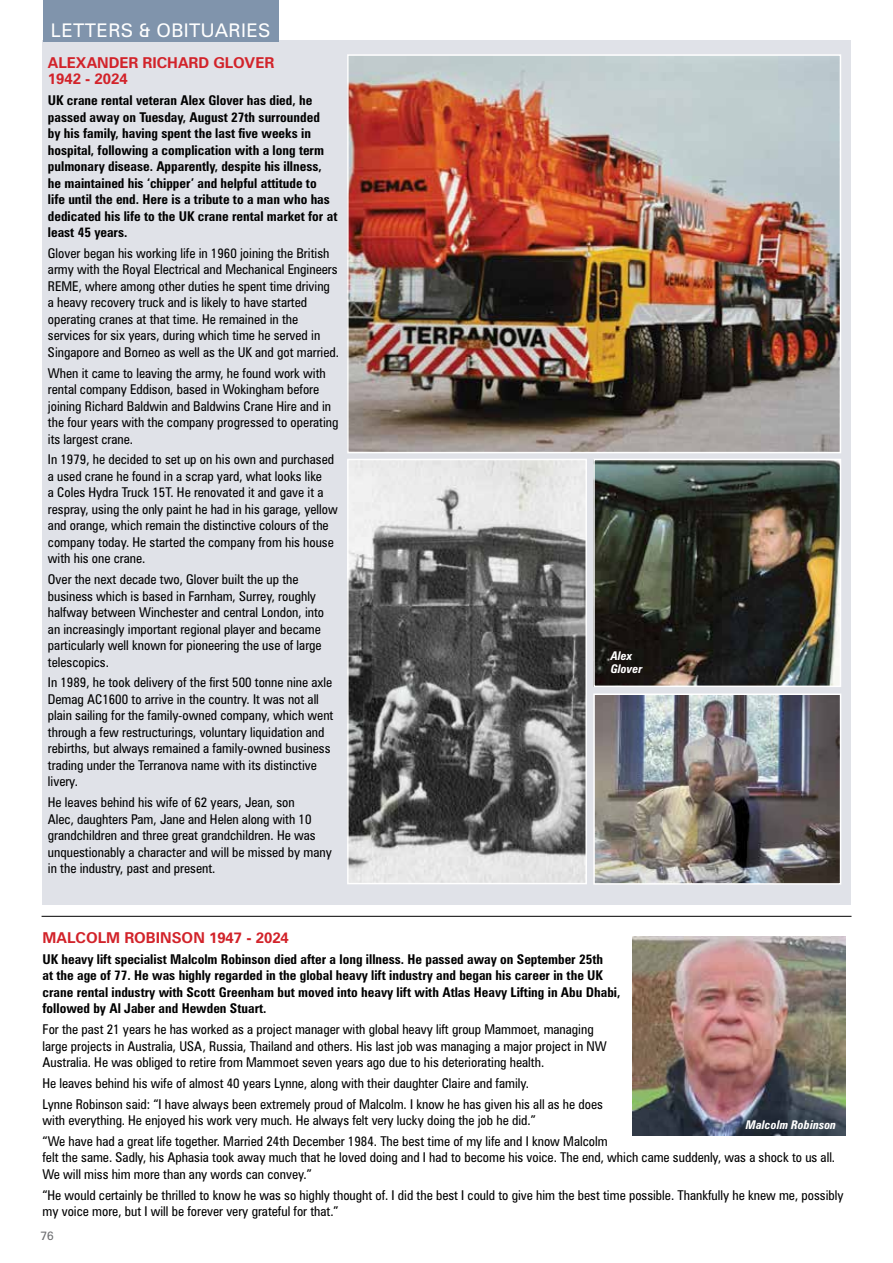
<style>
.page{position:relative;width:893px;height:1263px;background:#fff}
.page>*{position:absolute;margin:0;border:0;box-sizing:border-box;transform-origin:0 0}
.t1{font:18.75px "Zurich BT";letter-spacing:.02em;color:#fff}
.t2{font:700 15px/16.5px "Zurich BT";color:#d2232a}
.t3{font:condensed 13.5px/16.5px "Zurich BT";color:#000}
.t4{font:700 condensed 13.5px/16.5px "Zurich BT";color:#000}
.t5{font:italic 700 condensed 12px/13.5px "Zurich BT";color:#fff}
.t6{font:12px "Zurich BT";color:#6d6e71}
</style>
<div class="page">
<div style="left:43px;top:40px;width:808px;height:865px;background:#e0e2e8"></div>
<div style="left:43px;top:0;width:236px;height:42px;background:#8094ac"></div>
<img style="left:350px;top:462px;width:234px;height:419px">
<div style="left:347px;top:459px;width:240px;height:425px;border:2px solid #fff"></div>
<img style="left:596px;top:696px;width:242px;height:186px">
<div style="left:593px;top:693px;width:248px;height:192px;border:2px solid #fff"></div>
<img style="left:596px;top:462px;width:242px;height:222px">
<div style="left:593px;top:459px;width:248px;height:228px;border:2px solid #fff"></div>
<img style="left:350px;top:57px;width:488px;height:393px">
<div style="left:347px;top:54px;width:494px;height:399px;border:2px solid #fff"></div>
<img style="left:632px;top:936px;width:214px;height:199px">
<hr style="left:42px;top:916px;width:809px;height:1px;background:#000">
<h1 class="t1" style="left:51px;top:19px;width:221px">LETTERS &amp; OBITUARIES</h1>
<p class="t2" style="left:48px;top:54px;width:224px">ALEXANDER RICHARD GLOVER<br>1942 - 2024</p>
<p class="t4" style="left:48px;top:92px;width:291px">UK crane rental veteran Alex Glover has died, he passed away on Tuesday, August 27th surrounded<br>by his family, having spent the last five weeks in hospital, following a complication with a long term pulmonary disease. Apparently, despite his illness, he maintained his ‘chipper’ and helpful attitude to<br>life until the end. Here is a tribute to a man who has dedicated his life to the UK crane rental market for at least 45 years.</p>
<p class="t3" style="left:48px;top:245px;width:293px">Glover began his working life in 1960 joining the British army with the Royal Electrical and Mechanical Engineers REME, where among other duties he spent time driving a heavy recovery truck and is likely to have started operating cranes at that time. He remained in the services for six years, during which time he served in Singapore and Borneo as well as the UK and got married.</p>
<p class="t3" style="left:48px;top:364px;width:292px">When it came to leaving the army, he found work with rental company Eddison, based in Wokingham before joining Richard Baldwin and Baldwins Crane Hire and in the four years with the company progressed to operating its largest crane.</p>
<p class="t3" style="left:48px;top:451px;width:291px">In 1979, he decided to set up on his own and purchased a used crane he found in a scrap yard, what looks like<br>a Coles Hydra Truck 15T. He renovated it and gave it a respray, using the only paint he had in his garage, yellow and orange, which remain the distinctive colours of the company today. He started the company from his house with his one crane.</p>
<p class="t3" style="left:48px;top:571px;width:278px">Over the next decade two, Glover built the up the business which is based in Farnham, Surrey, roughly halfway between Winchester and central London, into an increasingly important regional player and became particularly well known for pioneering the use of large telescopics.</p>
<p class="t3" style="left:48px;top:674px;width:287px">In 1989, he took delivery of the first 500 tonne nine axle Demag AC1600 to arrive in the country. It was not all plain sailing for the family-owned company, which went through a few restructurings, voluntary liquidation and rebirths, but always remained a family-owned business trading under the Terranova name with its distinctive livery.</p>
<p class="t3" style="left:48px;top:794px;width:285px">He leaves behind his wife of 62 years, Jean, son<br>Alec, daughters Pam, Jane and Helen along with 10 grandchildren and three great grandchildren. He was unquestionably a character and will be missed by many in the industry, past and present.</p>
<p class="t5" style="left:611px;top:649px;width:33px">Alex<br>Glover</p>
<p class="t2" style="left:43px;top:929px;width:248px">MALCO LM RO BINSO N 1947 - 2024</p>
<p class="t4" style="left:43px;top:951px;width:579px">UK heavy lift specialist Malcolm Robinson died after a long illness. He passed away on September 25th<br>at the age of 77. He was highly regarded in the global heavy lift industry and began his career in the UK crane rental industry with Scott Greenham but moved into heavy lift with Atlas Heavy Lifting in Abu Dhabi, followed by Al Jaber and Hewden Stuart.</p>
<p class="t3" style="left:43px;top:1021px;width:566px">For the past 21 years he has worked as a project manager with global heavy lift group Mammoet, managing large projects in Australia, USA, Russia, Thailand and others. His last job was managing a major project in NW<br>Australia. He was obliged to retire from Mammoet seven years ago due to his deteriorating health.</p>
<p class="t3" style="left:43px;top:1073px;width:562px;line-height:20.7px">He leaves behind his wife of almost 40 years Lynne, along with their daughter Claire and family.<br>Lynne Robinson said: “I have always been extremely proud of Malcolm. I know he has given his all as he does</p>
<p class="t3" style="left:43px;top:1110px;width:566px;line-height:20.7px">with everything. He enjoyed his work very much. He always felt very lucky doing the job he did.”<br>“We have had a great life together. Married 24th December 1984. The best time of my life and I know Malcolm</p>
<p class="t3" style="left:43px;top:1149px;width:794px">felt the same. Sadly, his Aphasia took away much that he loved doing and I had to become his voice. The end, which came suddenly, was a shock to us all.<br>We will miss him more than any words can convey.”</p>
<p class="t3" style="left:43px;top:1186px;width:803px">“He would certainly be thrilled to know he was so highly thought of. I did the best I could to give him the best time possible. Thankfully he knew me, possibly my voice more, but I will be forever very grateful for that.”</p>
<p class="t5" style="left:746px;top:1118px;width:92px">Malcolm Robinson</p>
<p class="t6" style="left:40px;top:1229px;width:15px">76</p>
</div>
